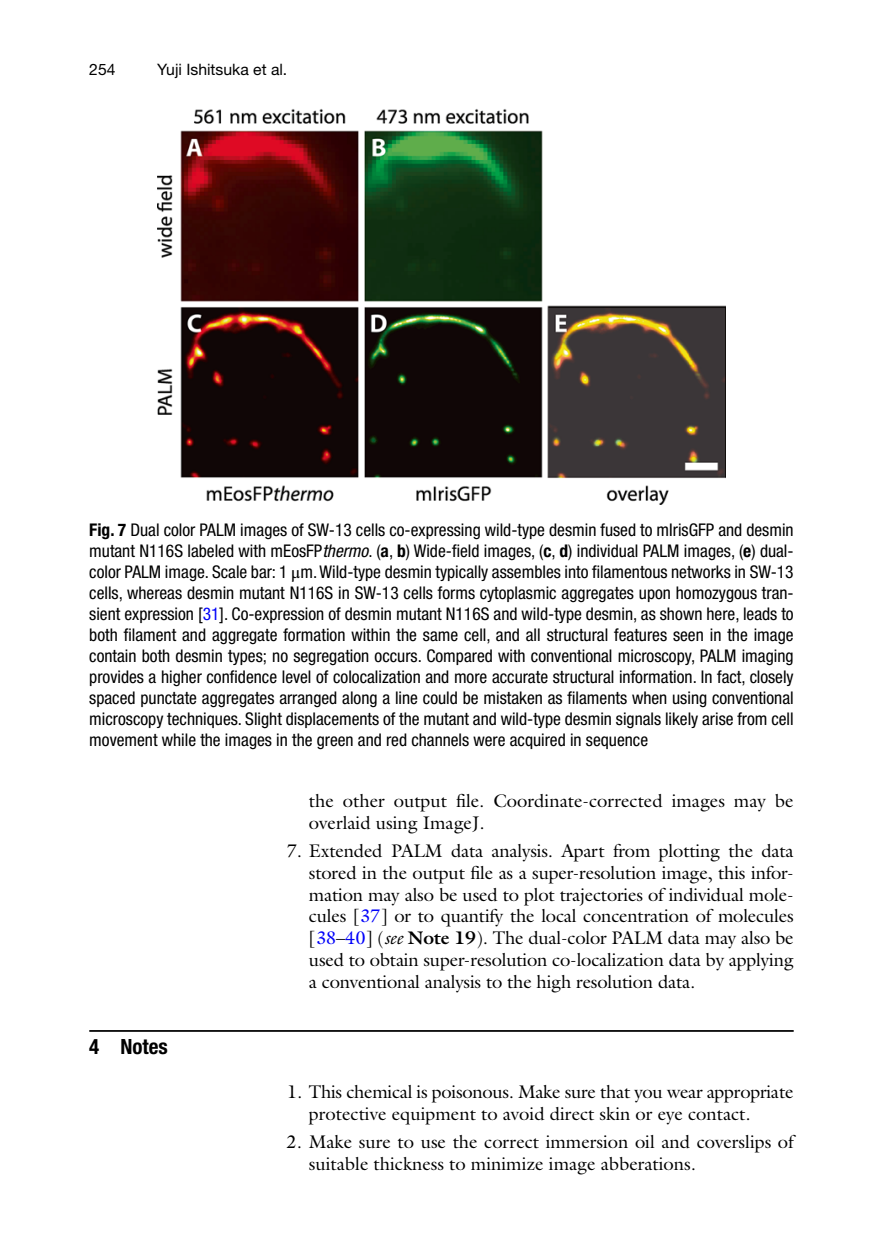
<style>
.page{position:relative;width:883px;height:1260px;background:#fff}
.page>*{position:absolute;margin:0;border:0;box-sizing:border-box;transform-origin:0 0}
.t1{font:700 condensed 21px "Helvetica Neue";color:#000}
.t2{font:18.38px/21.9px "Galliard";color:#000}
.t3{font:condensed 17.5px/21px "Helvetica Neue";color:#000;text-align:justify}
.t4{font:15.75px "Helvetica Neue";color:#000}
.s1{font-weight:700}
.s2{font-style:italic}
.s3{font-family:"STIX General";font-stretch:normal}
.s4{color:#0000fa}
</style>
<div class="page">
<hr style="left:89px;top:1030px;width:705px;height:2px;background:#000">
<img style="left:158px;top:109px;width:567px;height:395px">
<p class="t4" style="left:89px;top:64px;width:28px">254</p>
<p class="t4" style="left:157px;top:64px;width:132px">Yuji Ishitsuka et al.</p>
<p class="t3" style="left:89px;top:520px;width:706px"><span class="s1">Fig. 7</span> Dual color PALM images of SW-13 cells co-expressing wild-type desmin fused to mIrisGFP and desmin mutant N116S labeled with mEosFP <span class="s2">thermo</span> . ( <span class="s1">a</span> , <span class="s1">b</span> ) Wide-field images, ( <span class="s1">c</span> , <span class="s1">d</span> ) individual PALM images, ( <span class="s1">e</span> ) dual&shy;color PALM image. Scale bar: 1 <span class="s3">μ</span>m. Wild-type desmin typically assembles into filamentous networks in SW-13 cells, whereas desmin mutant N116S in SW-13 cells forms cytoplasmic aggregates upon homozygous tran&shy;sient expression [ <span class="s4">31</span> ]. Co-expression of desmin mutant N116S and wild-type desmin, as shown here, leads to both filament and aggregate formation within the same cell, and all structural features seen in the image contain both desmin types; no segregation occurs. Compared with conventional microscopy, PALM imaging provides a higher confidence level of colocalization and more accurate structural information. In fact, closely spaced punctate aggregates arranged along a line could be mistaken as filaments when using conventional microscopy techniques. Slight displacements of the mutant and wild-type desmin signals likely arise from cell movement while the images in the green and red channels were acquired in sequence</p>
<p class="t1" style="left:89px;top:1039px;width:80px">4 Notes</p>
<p class="t2" style="left:309px;top:792px;width:486px">the other output file. Coordinate-corrected images may be overlaid using ImageJ.</p>
<p class="t2" style="left:309px;top:842px;width:486px;text-align:justify;text-indent:-22px">7. Extended PALM data analysis. Apart from plotting the data stored in the output file as a super-resolution image, this infor&shy;mation may also be used to plot trajectories of individual mole&shy;cules [ <span class="s4">37</span>] or to quantify the local concentration of molecules [ <span class="s4">38</span>– <span class="s4">40</span>] ( <span class="s2">see</span> <span class="s1">Note 19</span>). The dual-color PALM data may also be used to obtain super-resolution co-localization data by applying a conventional analysis to the high resolution data.</p>
<p class="t2" style="left:309px;top:1083px;width:486px;text-indent:-22px">1. This chemical is poisonous. Make sure that you wear appropriate protective equipment to avoid direct skin or eye contact.</p>
<p class="t2" style="left:309px;top:1133px;width:486px;text-indent:-22px">2. Make sure to use the correct immersion oil and coverslips of suitable thickness to minimize image abberations.</p>
</div>
